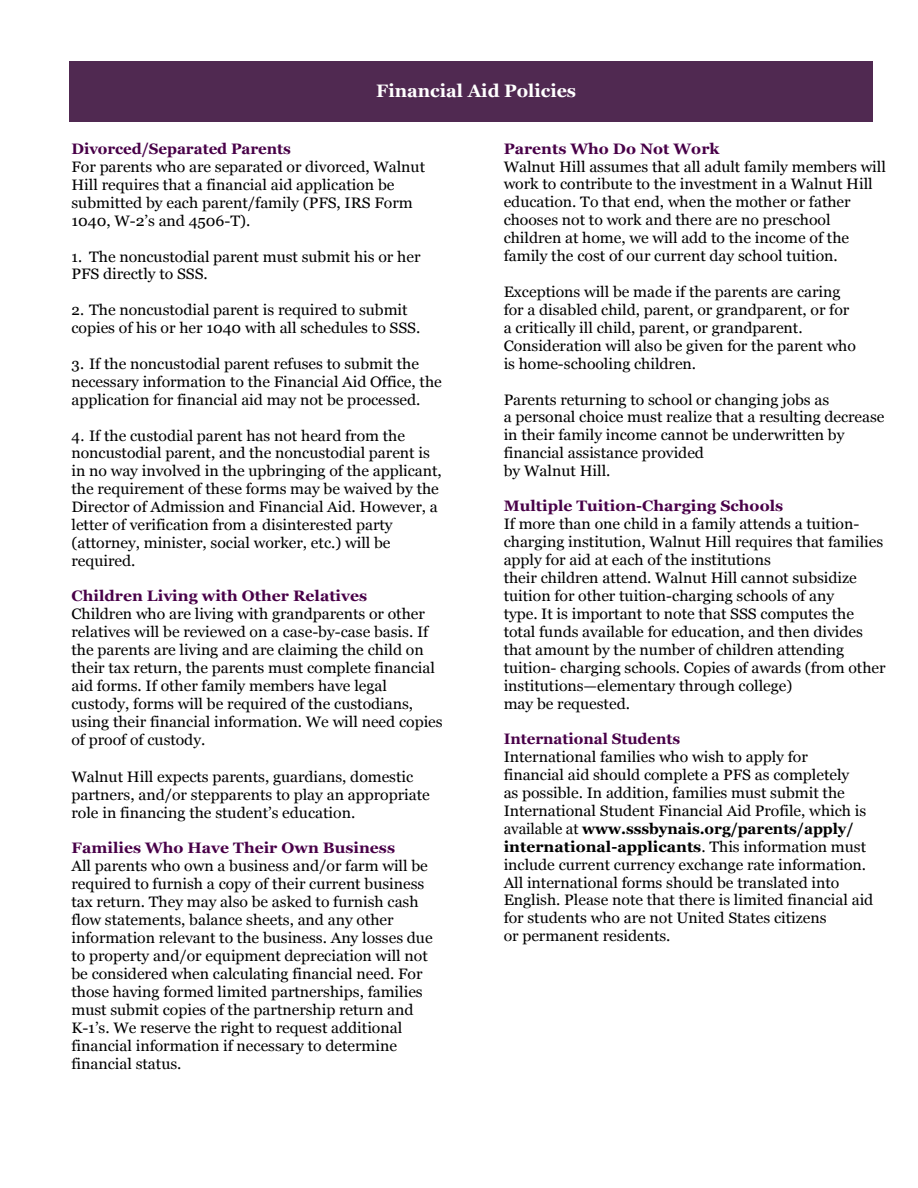
<style>
.page{position:relative;width:918px;height:1188px;background:#fff}
.page>*{position:absolute;margin:0;border:0;box-sizing:border-box;transform-origin:0 0}
.t1{font:700 18px "Georgia";color:#fff}
.t2{font:15.15px/17.9px "Georgia";letter-spacing:-.005em;color:#000;scale:1.05 1}
.t3{font:15.15px/17.9px "Georgia";letter-spacing:-.005em;color:#000}
.s1{font-weight:700;color:#480048}
.s2{font-weight:700}
</style>
<div class="page">
<div style="left:69px;top:61px;width:804px;height:61px;background:#502951"></div>
<p class="t1" style="left:376px;top:77px;width:201px">Financial Aid Policies</p>
<p class="t2" style="left:72px;top:139px;width:338px"><span class="s1">Divorced/Separated Parents<br></span>For parents who are separated or divorced, Walnut Hill requires that a financial aid application be submitted by each parent/family (PFS, IRS Form 1040, W-2’s and 4506-T).</p>
<p class="t3" style="left:72px;top:247px;width:351px">1. The noncustodial parent must submit his or her<br>PFS directly to SSS.</p>
<p class="t3" style="left:72px;top:300px;width:350px">2. The noncustodial parent is required to submit copies of his or her 1040 with all schedules to SSS.</p>
<p class="t3" style="left:72px;top:354px;width:372px">3. If the noncustodial parent refuses to submit the necessary information to the Financial Aid Office, the application for financial aid may not be processed.</p>
<p class="t3" style="left:71px;top:426px;width:372px">4. If the custodial parent has not heard from the noncustodial parent, and the noncustodial parent is in no way involved in the upbringing of the applicant, the requirement of these forms may be waived by the Director of Admission and Financial Aid. However, a letter of verification from a disinterested party (attorney, minister, social worker, etc.) will be required.</p>
<p class="t2" style="left:72px;top:587px;width:355px"><span class="s1">Children Living with Other Relatives<br></span>Children who are living with grandparents or other relatives will be reviewed on a case-by-case basis. If the parents are living and are claiming the child on their tax return, the parents must complete financial aid forms. If other family members have legal custody, forms will be required of the custodians, using their financial information. We will need copies of proof of custody.</p>
<p class="t2" style="left:72px;top:767px;width:343px">Walnut Hill expects parents, guardians, domestic partners, and/or stepparents to play an appropriate role in financing the student’s education.</p>
<p class="t2" style="left:72px;top:839px;width:345px"><span class="s1">Families Who Have Their Own Business<br></span>All parents who own a business and/or farm will be required to furnish a copy of their current business tax return. They may also be asked to furnish cash flow statements, balance sheets, and any other information relevant to the business. Any losses due to property and/or equipment depreciation will not be considered when calculating financial need. For those having formed limited partnerships, families must submit copies of the partnership return and K-1’s. We reserve the right to request additional financial information if necessary to determine financial status.</p>
<p class="t2" style="left:504px;top:139px;width:366px"><span class="s1">Parents Who Do Not Work<br></span>Walnut Hill assumes that all adult family members will work to contribute to the investment in a Walnut Hill education. To that end, when the mother or father chooses not to work and there are no preschool children at home, we will add to the income of the family the cost of our current day school tuition.</p>
<p class="t2" style="left:504px;top:282px;width:337px">Exceptions will be made if the parents are caring for a disabled child, parent, or grandparent, or for a critically ill child, parent, or grandparent.<br>Consideration will also be given for the parent who is home-schooling children.</p>
<p class="t2" style="left:504px;top:390px;width:364px">Parents returning to school or changing jobs as<br>a personal choice must realize that a resulting decrease in their family income cannot be underwritten by financial assistance provided<br>by Walnut Hill.</p>
<p class="t2" style="left:504px;top:497px;width:365px"><span class="s1">Multiple Tuition-Charging Schools<br></span>If more than one child in a family attends a tuition&shy;charging institution, Walnut Hill requires that families apply for aid at each of the institutions<br>their children attend. Walnut Hill cannot subsidize tuition for other tuition-charging schools of any<br>type. It is important to note that SSS computes the total funds available for education, and then divides that amount by the number of children attending tuition- charging schools. Copies of awards (from other institutions—elementary through college)<br>may be requested.</p>
<p class="t2" style="left:504px;top:730px;width:354px"><span class="s1">International Students<br></span>International families who wish to apply for<br>financial aid should complete a PFS as completely<br>as possible. In addition, families must submit the International Student Financial Aid Profile, which is available at <span class="s2">www.sssbynais.org/parents/apply/ international-applicants</span>. This information must include current currency exchange rate information.<br>All international forms should be translated into English. Please note that there is limited financial aid for students who are not United States citizens<br>or permanent residents.</p>
</div>
